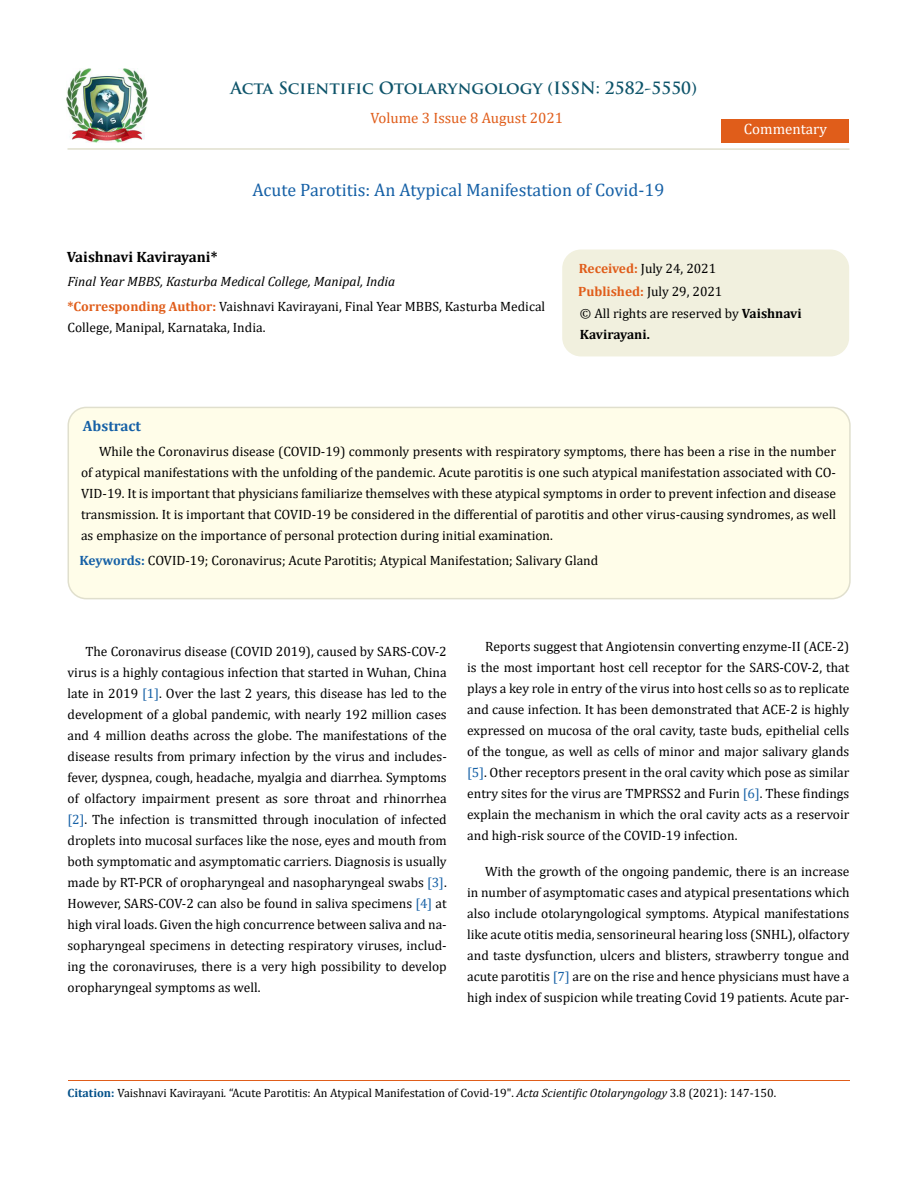
<style>
.page{position:relative;width:917px;height:1188px;background:#fff}
.page>*{position:absolute;margin:0;border:0;box-sizing:border-box;transform-origin:0 0}
.t1{font:18px "Cambria";color:#1560a6}
.t2{font:700 16.5px "Trajan Pro";color:#0e546a}
.t3{font:15px "Cambria";color:#e05d1a}
.t4{font:700 15px "Cambria";color:#000}
.t5{font:15px "Cambria";color:#fff}
.t6{font:700 15px "Cambria";color:#1560a6}
.t7{font:13.5px/21px "Cambria";color:#000;text-align:justify}
.t8{font:italic 13.5px/24.6px "Cambria";color:#000}
.t9{font:12px "Cambria";color:#000}
.s1{font-weight:700;font-style:normal;color:#e05d1a}
.s2{font-style:normal}
.s3{font-weight:700;color:#e05d1a}
.s4{font-weight:700}
.s5{font-weight:700;color:#1560a6}
.s6{color:#1560a6}
.s7{font-weight:700;color:#035089}
.s8{font-style:italic}
</style>
<div class="page">
<img style="left:67px;top:68px;width:80px;height:74px">
<div style="left:721px;top:119px;width:128px;height:23px;background:#e05d1a"></div>
<div style="left:563px;top:250px;width:285px;height:106px;background:#f1f0de;border-radius:18px"></div>
<div style="left:562px;top:250px;width:287px;height:106px;border:2px solid #f1f0de;border-radius:18px"></div>
<div style="left:68px;top:407px;width:781px;height:192px;background:#fffde9;border-radius:18px"></div>
<div style="left:67px;top:407px;width:783px;height:192px;border:2px solid #e0dfcd;border-radius:18px"></div>
<hr style="left:68px;top:1081px;width:781px;height:1px;background:#e05d1a">
<hr style="left:67px;top:148px;width:782px;height:2px;background:#e0dfcd">
<p class="t2" style="left:230px;top:77px;width:468px">Acta Scientific Otolaryngology (ISSN: 2582-5550)</p>
<p class="t3" style="left:370px;top:109px;width:194px">Volume 3 Issue 8 August 2021</p>
<h1 class="t1" style="left:252px;top:180px;width:413px">Acute Parotitis: An Atypical Manifestation of Covid-19</h1>
<p class="t5" style="left:743px;top:120px;width:85px">Commentary</p>
<p class="t4" style="left:67px;top:246px;width:152px">Vaishnavi Kavirayani*</p>
<p class="t8" style="left:67px;top:268px;width:479px">Final Year MBBS, Kasturba Medical College, Manipal, India<br><span class="s1">*Corresponding Author:</span> <span class="s2">Vaishnavi Kavirayani, Final Year MBBS, Kasturba Medical</span></p>
<p class="t7" style="left:67px;top:316px;width:199px">College, Manipal, Karnataka, India.</p>
<p class="t7" style="left:578px;top:257px;width:146px;line-height:23px"><span class="s3">Received:</span> July 24, 2021<br><span class="s3">Published:</span> July 29, 2021</p>
<p class="t7" style="left:580px;top:303px;width:223px">© All rights are reserved by <span class="s4">Vaishnavi<br>Kavirayani.</span></p>
<p class="t6" style="left:83px;top:415px;width:60px">Abstract</p>
<p class="t7" style="left:81px;top:441px;width:756px;text-indent:18px">While the Coronavirus disease (COVID-19) commonly presents with respiratory symptoms, there has been a rise in the number of atypical manifestations with the unfolding of the pandemic. Acute parotitis is one such atypical manifestation associated with CO-VID-19. It is important that physicians familiarize themselves with these atypical symptoms in order to prevent infection and disease transmission. It is important that COVID-19 be considered in the differential of parotitis and other virus-causing syndromes, as well as emphasize on the importance of personal protection during initial examination.</p>
<p class="t7" style="left:80px;top:550px;width:520px"><span class="s5">Keywords:</span> COVID-19; Coronavirus; Acute Parotitis; Atypical Manifestation; Salivary Gland</p>
<p class="t7" style="left:67px;top:641px;width:381px;text-indent:18px">The Coronavirus disease (COVID 2019), caused by SARS-COV-2 virus is a highly contagious infection that started in Wuhan, China late in 2019 <span class="s6">[1]</span>. Over the last 2 years, this disease has led to the development of a global pandemic, with nearly 192 million cases and 4 million deaths across the globe. The manifestations of the disease results from primary infection by the virus and includes&shy;fever, dyspnea, cough, headache, myalgia and diarrhea. Symptoms of olfactory impairment present as sore throat and rhinorrhea <span class="s6">[2]</span>. The infection is transmitted through inoculation of infected droplets into mucosal surfaces like the nose, eyes and mouth from both symptomatic and asymptomatic carriers. Diagnosis is usually made by RT-PCR of oropharyngeal and nasopharyngeal swabs <span class="s6">[3]</span>.<br>However, SARS-COV-2 can also be found in saliva specimens <span class="s6">[4]</span> at high viral loads. Given the high concurrence between saliva and na&shy;sopharyngeal specimens in detecting respiratory viruses, includ&shy;ing the coronaviruses, there is a very high possibility to develop oropharyngeal symptoms as well.</p>
<p class="t7" style="left:467px;top:636px;width:384px;text-indent:18px">Reports suggest that Angiotensin converting enzyme-II (ACE-2) is the most important host cell receptor for the SARS-COV-2, that plays a key role in entry of the virus into host cells so as to replicate and cause infection. It has been demonstrated that ACE-2 is highly expressed on mucosa of the oral cavity, taste buds, epithelial cells of the tongue, as well as cells of minor and major salivary glands <span class="s6">[5]</span>. Other receptors present in the oral cavity which pose as similar entry sites for the virus are TMPRSS2 and Furin <span class="s6">[6]</span>. These findings explain the mechanism in which the oral cavity acts as a reservoir and high-risk source of the COVID-19 infection.</p>
<p class="t7" style="left:467px;top:861px;width:384px;text-indent:18px">With the growth of the ongoing pandemic, there is an increase in number of asymptomatic cases and atypical presentations which also include otolaryngological symptoms. Atypical manifestations like acute otitis media, sensorineural hearing loss (SNHL), olfactory and taste dysfunction, ulcers and blisters, strawberry tongue and acute parotitis <span class="s6">[7]</span> are on the rise and hence physicians must have a high index of suspicion while treating Covid 19 patients. Acute par-</p>
<p class="t9" style="left:68px;top:1086px;width:710px"><span class="s7">Citation:</span> Vaishnavi Kavirayani<span class="s8">.</span> “Acute Parotitis: An Atypical Manifestation of Covid-19". <span class="s8">Acta Scientific Otolaryngology</span> 3.8 (2021): 147-150.</p>
</div>
